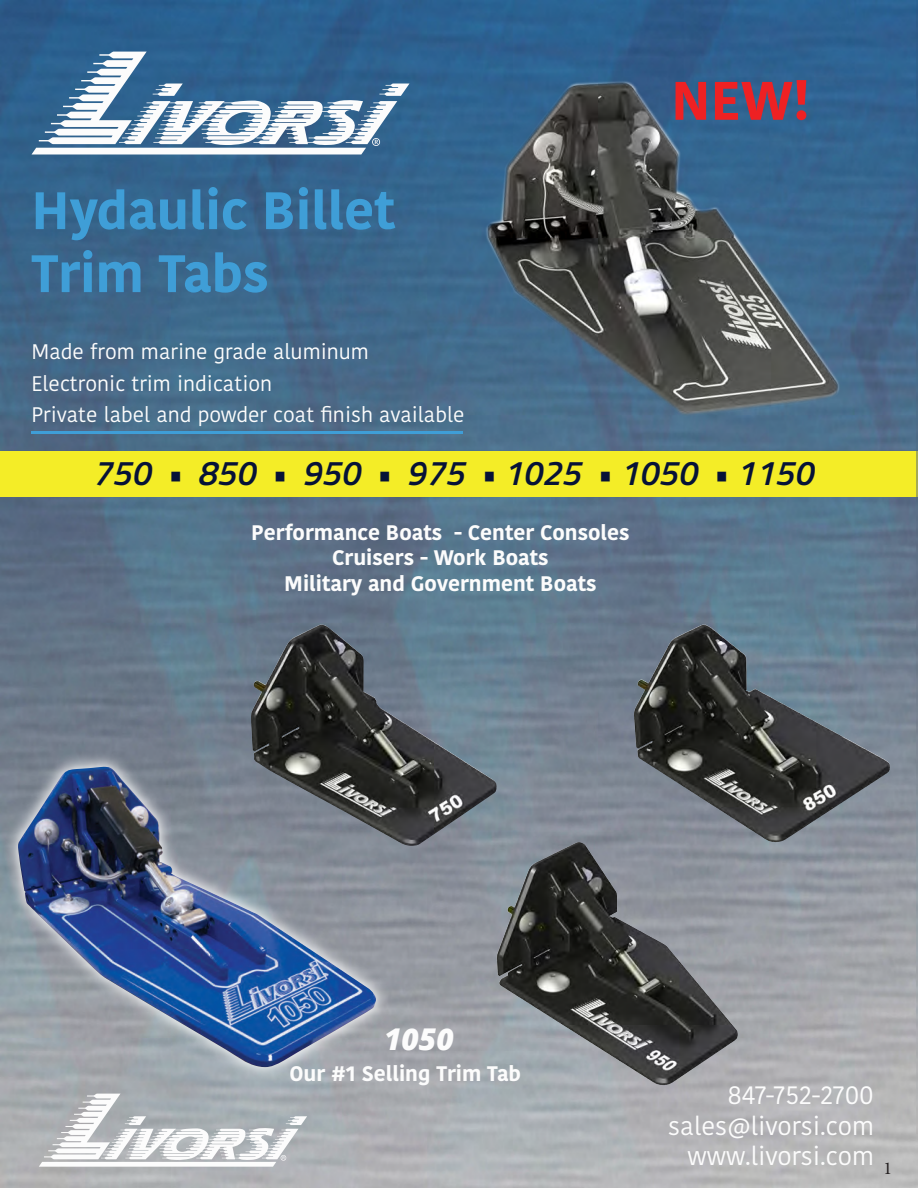
<style>
.page{position:relative;width:918px;height:1188px;background:#fff}
.page>*{position:absolute;margin:0;border:0;box-sizing:border-box;transform-origin:0 0}
.Paragraph_Style_1{font:700 54px "Kohinoor Devanagari";color:#ee2123}
.Paragraph_Style_1-2{font:700 52.5px "Kohinoor Devanagari";color:#3f9ed7}
.t1{font:italic 600 34.5px "Titillium Web";color:#061237}
.t2{font:italic 800 30px "Open Sans";color:#fcfcfc}
.t3{font:25.5px "Kohinoor Devanagari";color:#fcfcfc}
.t4{font:700 21px "Kohinoor Devanagari";color:#fcfcfc}
.t5{font:21px "Kohinoor Devanagari";color:#fcfcfc}
.t6{font:18px "Minion Pro";color:#231f20}
</style>
<div class="page">
<img style="left:0;top:0;width:918px;height:1188px">
<svg style="left:32px;top:52px;width:378px;height:102px"></svg>
<div style="left:0;top:452px;width:918px;height:45px;background:#f4ed27"></div>
<hr style="left:32px;top:431px;width:431px;height:3px;background:#3f9ed7">
<img style="left:251px;top:625px;width:247px;height:221px">
<img style="left:522px;top:842px;width:56px;height:45px">
<img style="left:641px;top:625px;width:62px;height:58px">
<svg style="left:2px;top:751px;width:389px;height:332px;background:#858c93"></svg>
<img style="left:18px;top:767px;width:359px;height:300px">
<svg style="left:39px;top:1094px;width:268px;height:73px"></svg>
<img style="left:916px;top:1px;width:2px;height:1133px">
<img style="left:426px;top:65px;width:448px;height:359px">
<p class="Paragraph_Style_1-2" style="left:32px;top:164px;width:365px">Hydaulic Billet</p>
<p class="Paragraph_Style_1-2" style="left:32px;top:227px;width:239px">Trim Tabs</p>
<p class="t5" style="left:32px;top:340px;width:339px">Made from marine grade aluminum</p>
<p class="t5" style="left:32px;top:371px;width:242px">Electronic trim indication</p>
<p class="t5" style="left:32px;top:403px;width:434px">Private label and powder coat finish available</p>
<p class="Paragraph_Style_1" style="left:671px;top:53px;width:140px">NEW!</p>
<p class="t1" style="left:93px;top:446px;width:722px">750 • 850 • 950 • 975 • 1025 • 1050 • 1150</p>
<p class="t4" style="left:251px;top:514px;width:380px">Performance Boats - Center Consoles</p>
<p class="t4" style="left:332px;top:539px;width:218px">Cruisers - Work Boats</p>
<p class="t4" style="left:284px;top:564px;width:314px">Military and Government Boats</p>
<p class="t2" style="left:384px;top:1016px;width:71px">1050</p>
<p class="t4" style="left:289px;top:1055px;width:233px">Our #1 Selling Trim Tab</p>
<p class="t3" style="left:727px;top:1080px;width:148px">847-752-2700</p>
<p class="t3" style="left:668px;top:1111px;width:207px">sales@livorsi.com</p>
<p class="t3" style="left:687px;top:1141px;width:188px">www.livorsi.com</p>
<p class="t6" style="left:884px;top:1156px;width:10px">1</p>
</div>
